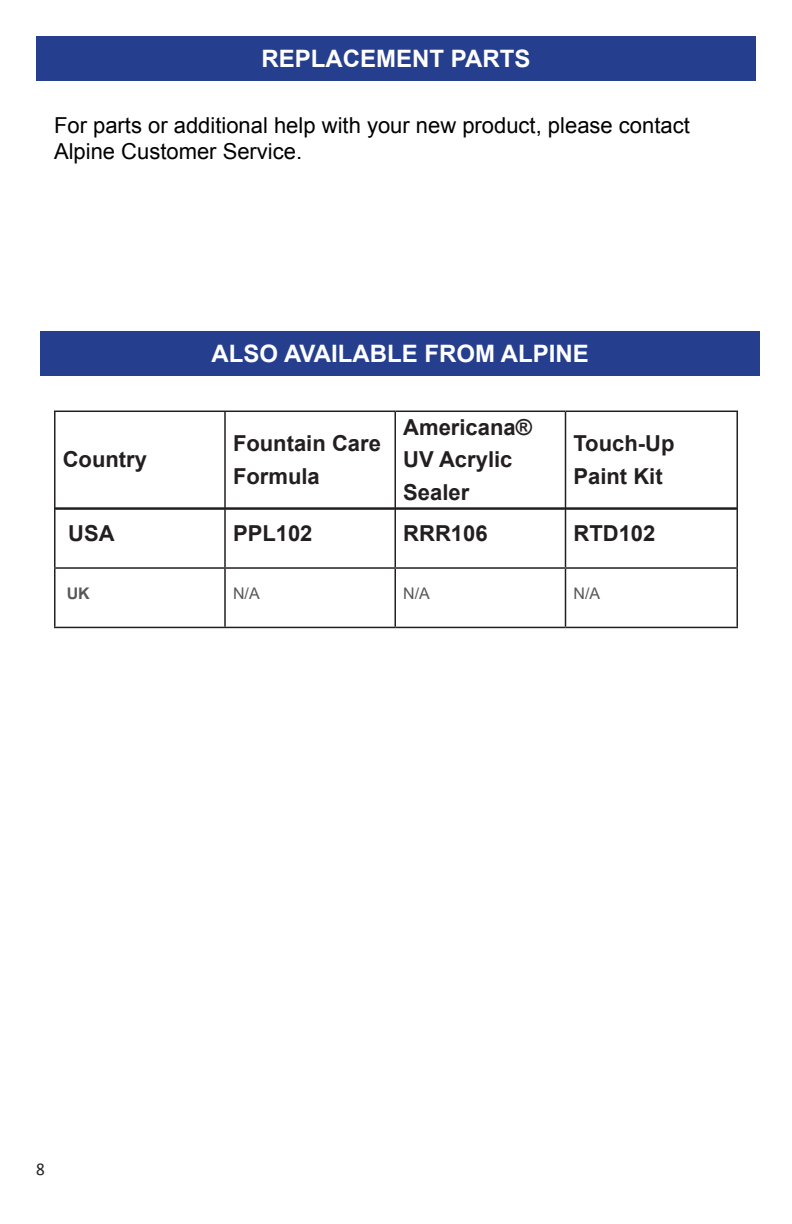
<style>
.page{position:relative;width:792px;height:1224px;background:#fff}
.page>*{position:absolute;margin:0;border:0;box-sizing:border-box;transform-origin:0 0}
.Heading_1{font:700 24px "Arial";color:#fff}
.Numbered{font:22px "Arial";color:#000}
.EN_Replacement_Part{font:700 22px "Arial";color:#231f20}
.Intl_Replacement_Par{font:700 22px "Arial";color:#231f20}
.t1{font:18px "Calibri";color:#231f20;scale:.95 1}
.Intl_Replacement_Par-2{font:16px "Arial";color:#57585a}
.EN_Replacement_Part-2{font:700 16px "Arial";color:#57585a}
</style>
<div class="page">
<div style="left:36px;top:36px;width:720px;height:45px;background:#253f8e"></div>
<div style="left:40px;top:331px;width:720px;height:45px;background:#253f8e"></div>
<hr style="left:56px;top:508px;width:168px;height:2px;background:#231f20">
<hr style="left:226px;top:508px;width:168px;height:2px;background:#231f20">
<hr style="left:396px;top:508px;width:169px;height:2px;background:#231f20">
<hr style="left:566px;top:508px;width:170px;height:2px;background:#231f20">
<hr style="left:54px;top:567px;width:171px;height:2px;background:#231f20">
<hr style="left:225px;top:567px;width:170px;height:2px;background:#231f20">
<hr style="left:395px;top:567px;width:171px;height:2px;background:#231f20">
<hr style="left:566px;top:567px;width:172px;height:2px;background:#231f20">
<hr style="left:54px;top:411px;width:171px;height:1px;background:#231f20">
<hr style="left:54px;top:412px;width:2px;height:97px;background:#231f20">
<hr style="left:225px;top:411px;width:170px;height:1px;background:#231f20">
<hr style="left:224px;top:412px;width:2px;height:97px;background:#231f20">
<hr style="left:395px;top:411px;width:171px;height:1px;background:#231f20">
<hr style="left:394px;top:412px;width:2px;height:97px;background:#231f20">
<hr style="left:566px;top:411px;width:172px;height:1px;background:#231f20">
<hr style="left:565px;top:412px;width:1px;height:97px;background:#231f20">
<hr style="left:736px;top:412px;width:2px;height:97px;background:#231f20">
<hr style="left:54px;top:509px;width:2px;height:58px;background:#231f20">
<hr style="left:224px;top:509px;width:2px;height:58px;background:#231f20">
<hr style="left:394px;top:509px;width:2px;height:58px;background:#231f20">
<hr style="left:565px;top:509px;width:1px;height:58px;background:#231f20">
<hr style="left:736px;top:509px;width:2px;height:58px;background:#231f20">
<hr style="left:54px;top:569px;width:2px;height:58px;background:#231f20">
<hr style="left:224px;top:569px;width:2px;height:58px;background:#231f20">
<hr style="left:394px;top:569px;width:2px;height:58px;background:#231f20">
<hr style="left:565px;top:569px;width:1px;height:58px;background:#231f20">
<hr style="left:736px;top:569px;width:2px;height:58px;background:#231f20">
<hr style="left:54px;top:627px;width:171px;height:1px;background:#231f20">
<hr style="left:225px;top:627px;width:170px;height:1px;background:#231f20">
<hr style="left:395px;top:627px;width:171px;height:1px;background:#231f20">
<hr style="left:566px;top:627px;width:172px;height:1px;background:#231f20">
<hr style="left:54px;top:507px;width:684px;height:2px;background:#231f20">
<p class="Heading_1" style="left:262px;top:43px;width:270px">REPLACEMENT PARTS</p>
<p class="Numbered" style="left:54px;top:111px;width:637px">For parts or additional help with your new product, please contact</p>
<p class="Numbered" style="left:54px;top:137px;width:250px">Alpine Customer Service.</p>
<p class="Intl_Replacement_Par" style="left:63px;top:445px;width:86px">Country</p>
<p class="Heading_1" style="left:212px;top:338px;width:379px">ALSO AVAILABLE FROM ALPINE</p>
<p class="EN_Replacement_Part" style="left:233px;top:429px;width:149px">Fountain Care</p>
<p class="EN_Replacement_Part" style="left:233px;top:461px;width:88px">Formula</p>
<p class="EN_Replacement_Part" style="left:403px;top:413px;width:130px">Americana®</p>
<p class="EN_Replacement_Part" style="left:403px;top:445px;width:111px">UV Acrylic</p>
<p class="EN_Replacement_Part" style="left:403px;top:477px;width:68px">Sealer</p>
<p class="EN_Replacement_Part" style="left:574px;top:429px;width:103px">Touch-Up</p>
<p class="EN_Replacement_Part" style="left:574px;top:461px;width:91px">Paint Kit</p>
<p class="EN_Replacement_Part" style="left:68px;top:519px;width:48px">USA</p>
<p class="Intl_Replacement_Par" style="left:233px;top:519px;width:81px">PPL102</p>
<p class="Intl_Replacement_Par" style="left:403px;top:519px;width:86px">RRR106</p>
<p class="Intl_Replacement_Par" style="left:574px;top:519px;width:83px">RTD102</p>
<p class="EN_Replacement_Part-2" style="left:67px;top:582px;width:25px">UK</p>
<p class="Intl_Replacement_Par-2" style="left:233px;top:582px;width:28px">N/A</p>
<p class="Intl_Replacement_Par-2" style="left:403px;top:582px;width:28px">N/A</p>
<p class="Intl_Replacement_Par-2" style="left:574px;top:582px;width:28px">N/A</p>
<p class="t1" style="left:36px;top:1158px;width:11px">8</p>
</div>
